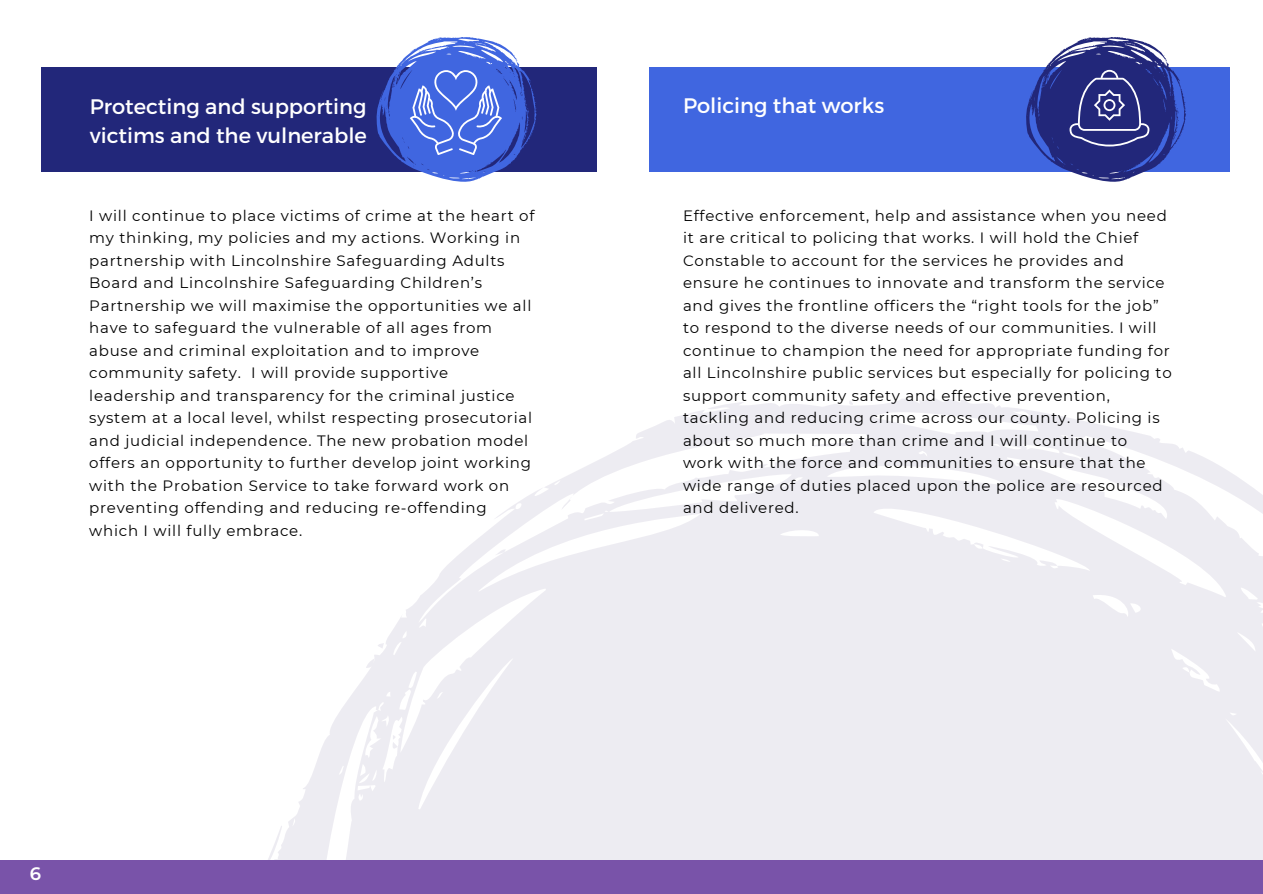
<style>
.page{position:relative;width:1263px;height:894px;background:#fff}
.page>*{position:absolute;margin:0;border:0;box-sizing:border-box;transform-origin:0 0}
.t1{font:21px/29.2px "Montserrat";color:#fff}
.t2{font:600 18px "Montserrat";color:#fff}
.t3{font:15px/22.5px "Montserrat";letter-spacing:.05em;color:#000}
</style>
<div class="page">
<div style="left:41px;top:67px;width:556px;height:105px;background:#22277a"></div>
<div style="left:649px;top:67px;width:581px;height:105px;background:#4066e0"></div>
<svg style="left:282px;top:398px;width:981px;height:461px;fill:#edecf2"></svg>
<svg style="left:268px;top:826px;width:14px;height:33px"></svg>
<svg style="left:378px;top:642px;width:6px;height:6px"></svg>
<svg style="left:848px;top:400px;width:5px;height:5px"></svg>
<svg style="left:561px;top:496px;width:11px;height:13px"></svg>
<svg style="left:391px;top:734px;width:7px;height:15px"></svg>
<svg style="left:376px;top:37px;width:161px;height:145px"></svg>
<svg style="left:1026px;top:37px;width:160px;height:145px"></svg>
<div style="left:0;top:859px;width:1263px;height:34px;background:#7953a9"></div>
<p class="t1" style="left:90px;top:91px;width:279px">Protecting and supporting victims and the vulnerable</p>
<p class="t3" style="left:89px;top:204px;width:447px">I will continue to place victims of crime at the heart of my thinking, my policies and my actions. Working in partnership with Lincolnshire Safeguarding Adults Board and Lincolnshire Safeguarding Children’s Partnership we will maximise the opportunities we all have to safeguard the vulnerable of all ages from abuse and criminal exploitation and to improve community safety. I will provide supportive leadership and transparency for the criminal justice system at a local level, whilst respecting prosecutorial and judicial independence. The new probation model offers an opportunity to further develop joint working with the Probation Service to take forward work on preventing offending and reducing re-offending which I will fully embrace.</p>
<p class="t2" style="left:30px;top:862px;width:13px">6</p>
<p class="t1" style="left:683px;top:89px;width:203px">Policing that works</p>
<p class="t3" style="left:683px;top:204px;width:490px">Effective enforcement, help and assistance when you need it are critical to policing that works. I will hold the Chief Constable to account for the services he provides and ensure he continues to innovate and transform the service and gives the frontline officers the “right tools for the job” to respond to the diverse needs of our communities. I will continue to champion the need for appropriate funding for all Lincolnshire public services but especially for policing to support community safety and effective prevention, tackling and reducing crime across our county. Policing is about so much more than crime and I will continue to<br>work with the force and communities to ensure that the wide range of duties placed upon the police are resourced and delivered.</p>
</div>
